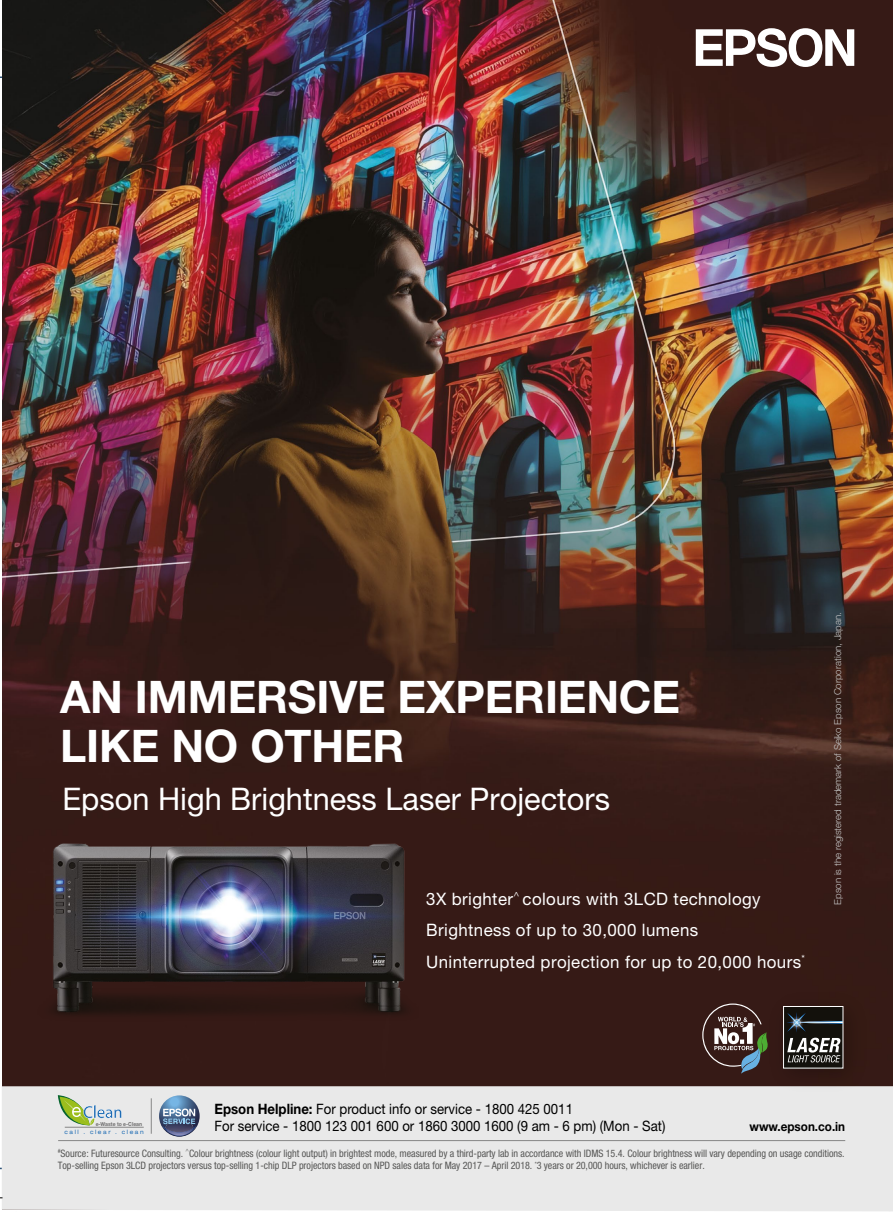
<style>
.page{position:relative;width:893px;height:1212px;background:#fff}
.page>*{position:absolute;margin:0;border:0;box-sizing:border-box;transform-origin:0 0}
.t1{font:700 45px/49.3px "Helvetica Neue LT Std";letter-spacing:-.005em;color:#fff}
.t2{font:31.2px "Helvetica Neue LT Std";color:#fff}
.t3{font:17.1px/31.3px "Helvetica Neue LT Std";letter-spacing:.025em;color:#fff}
.t4{font:14.25px/16px "Helvetica Neue LT Std";color:#000;scale:.92 1}
.t5{font:700 12.6px "Helvetica Neue LT Std";color:#000;scale:.92 1}
.t6{font:condensed 10.2px/12.3px "Helvetica Neue LT Std";letter-spacing:-.005em;color:#575756}
.t7{font:300 9.6px "Helvetica Neue LT Std";color:#c6c6c6}
.t8{font:expanded 6px "Helvetica Neue LT Std";letter-spacing:.285em;color:#1e6cb4;scale:.92 1}
.t9{font:700 5.55px "Helvetica Neue LT Pro";color:#706f6f;scale:.92 1}
.s1{font-weight:700}
</style>
<div class="page">
<hr style="left:0;top:1168px;width:850px;height:1px;background:#2f5478">
<hr style="left:0;top:76px;width:754px;height:2px;background:#2f5478">
<img style="left:2px;top:0;width:891px;height:1086px">
<svg style="left:696px;top:28px;width:158px;height:39px"></svg>
<div style="left:2px;top:1086px;width:891px;height:125px;background:#e9e9e9"></div>
<hr style="left:58px;top:1140px;width:787px;height:1px;background:#878787">
<hr style="left:65px;top:1127px;width:79px;height:1px;background:#878787">
<svg style="left:58px;top:1095px;width:64px;height:32px;background:#c5d4b9"></svg>
<svg style="left:159px;top:1095px;width:41px;height:41px;background:#8093ae"></svg>
<hr style="left:151px;top:1098px;width:1px;height:36px;background:#878787">
<img style="left:29px;top:820px;width:389px;height:206px">
<img style="left:761px;top:984px;width:113px;height:116px">
<div style="left:783px;top:1007px;width:60px;height:61px;background:#13110c"></div>
<svg style="left:787px;top:1012px;width:54px;height:50px"></svg>
<div style="left:783px;top:1006px;width:60px;height:62px;border:1px solid #fff"></div>
<svg style="left:702px;top:1003px;width:67px;height:70px;background:#5a4c48"></svg>
<h1 class="t1" style="left:60px;top:671px;width:622px">AN IMMERSIVE EXPERIENCE<br>LIKE NO OTHER</h1>
<h2 class="t2" style="left:63px;top:780px;width:549px">Epson High Brightness Laser Projectors</h2>
<h3 class="t3" style="left:426px;top:883px;width:380px">3X brighter<sup>^</sup> colours with 3LCD technology<br>Brightness of up to 30,000 lumens<br>Uninterrupted projection for up to 20,000 hours<sup>*</sup></h3>
<p class="t7" style="left:832px;top:905px;width:294px;rotate:-90deg">Epson is the registered trademark of Seiko Epson Corporation, Japan.</p>
<h3 class="t4" style="left:214px;top:1101px;width:492px"><span class="s1">Epson Helpline:</span> For product info or service - 1800 425 0011<br>For service - 1800 123 001 600 or 1860 3000 1600 (9 am - 6 pm) (Mon - Sat)</h3>
<p class="t9" style="left:96px;top:1120px;width:52px">e-Waste to e-Clean</p>
<p class="t8" style="left:65px;top:1128px;width:87px">call . clear . clean</p>
<p class="t5" style="left:750px;top:1119px;width:105px">www.epson.co.in</p>
<p class="t6" style="left:58px;top:1147px;width:788px"><sup>#</sup>Source: Futuresource Consulting. <sup>^</sup>Colour brightness (colour light output) in brightest mode, measured by a third-party lab in accordance with IDMS 15.4. Colour brightness will vary depending on usage conditions.<br>Top-selling Epson 3LCD projectors versus top-selling 1-chip DLP projectors based on NPD sales data for May 2017 – April 2018. <sup>*</sup>3 years or 20,000 hours, whichever is earlier.</p>
</div>
